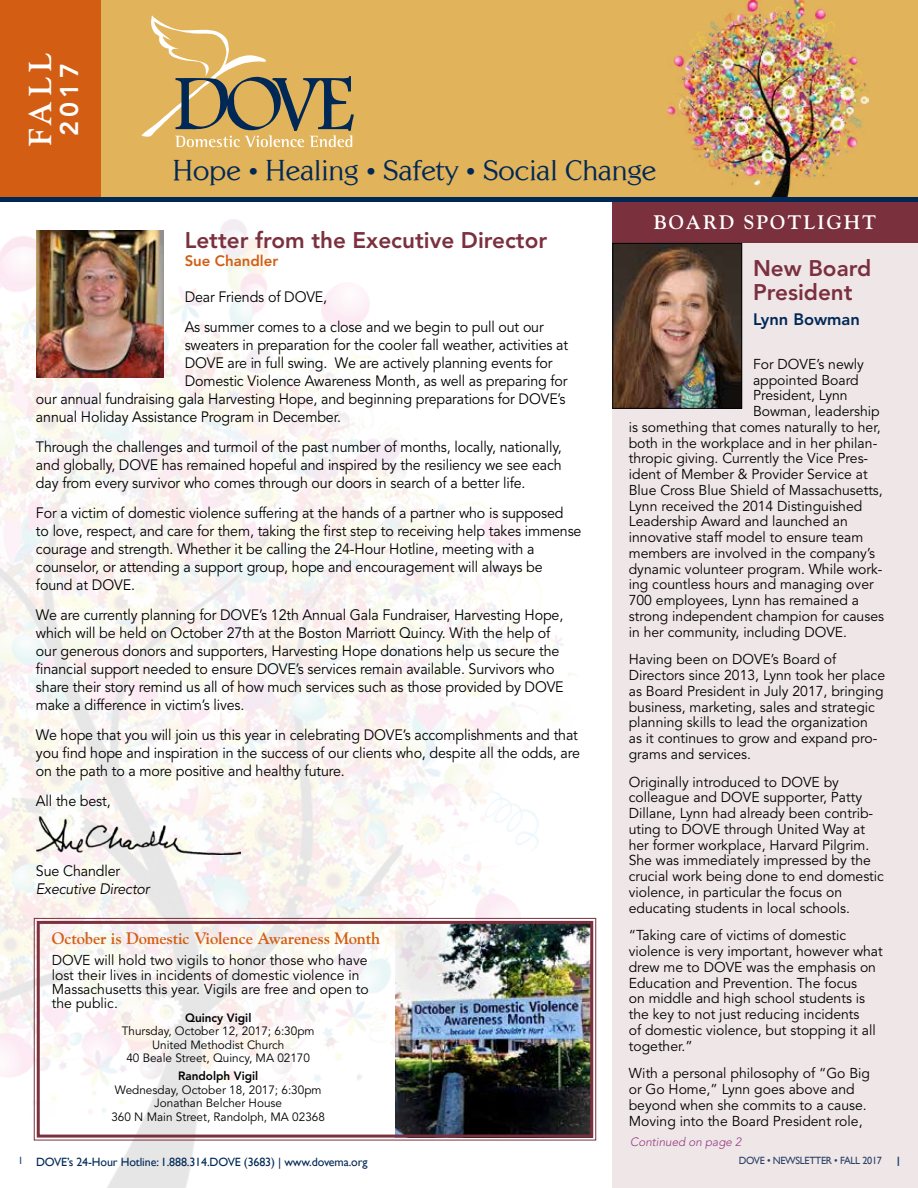
<style>
.page{position:relative;width:918px;height:1188px;background:#fff}
.page>*{position:absolute;margin:0;border:0;box-sizing:border-box;transform-origin:0 0}
.t1{font:700 31.5px "Goudy";color:#fff}
.t2{font:28.65px "Centabel";color:#002856}
.t3{font:800 25.5px "Avenir";color:#fff}
.t4{font:800 22.5px/24px "Avenir";color:#7b303e}
.t5{font:700 19.5px "Goudy";letter-spacing:.1em;color:#fff}
.t6{font:700 16.5px "Goudy";letter-spacing:-.01em;color:#d35e13}
.t7{font:800 16.5px "Avenir";color:#002856}
.t8{font:15px/18px "Avenir";letter-spacing:-.01em;color:#000;scale:.95 1}
.t9{font:italic 15px "Avenir";letter-spacing:-.01em;color:#000;scale:.95 1}
.t10{font:800 15px "Avenir";color:#d35e13}
.t11{font:14.25px/15.8px "Avenir";color:#000}
.t12{font:13.5px "Gill Sans";color:#1f426a}
.t13{font:12px/13.5px "Avenir";color:#000;text-align:center}
.t14{font:12px "Gill Sans";letter-spacing:-.01em;color:#002856}
.t15{font:800 12px "Avenir";color:#000}
.t16{font:italic 300 12px "Avenir";color:#93397f}
.t17{font:10.5px "Gill Sans";letter-spacing:-.03em;color:#1f426a}
.s1{font-size:19.5px}
</style>
<div class="page">
<div style="left:612px;top:198px;width:306px;height:990px;background:#efe6e8"></div>
<div style="left:613px;top:200px;width:305px;height:43px;background:#7b303e"></div>
<img style="left:0;top:220px;width:575px;height:968px">
<div style="left:0;top:0;width:918px;height:199px;background:#e1b35a"></div>
<img style="left:668px;top:0;width:201px;height:197px">
<svg style="left:142px;top:15px;width:212px;height:132px"></svg>
<div style="left:0;top:0;width:101px;height:197px;background:#d35e13"></div>
<div style="left:0;top:197px;width:918px;height:5px;background:#002856"></div>
<img style="left:37px;top:230px;width:127px;height:148px">
<img style="left:36px;top:816px;width:204px;height:38px">
<img style="left:614px;top:245px;width:126px;height:162px">
<div style="left:612px;top:243px;width:130px;height:166px;border:1px solid #000"></div>
<img style="left:33px;top:917px;width:564px;height:224px">
<div style="left:37px;top:921px;width:556px;height:217px;border:3px solid #7b303e"></div>
<h1 class="t1" style="left:21px;top:146px;width:94px;rotate:-90deg">FALL</h1>
<h3 class="t3" style="left:54px;top:136px;width:74px;rotate:-90deg">2017</h3>
<h2 class="t2" style="left:173px;top:153px;width:485px">Hope <span class="s1">•</span> Healing <span class="s1">•</span> Safety <span class="s1">•</span> Social Change</h2>
<h3 class="t5" style="left:654px;top:211px;width:224px">BOARD SPOTLIGHT</h3>
<h3 class="t4" style="left:185px;top:228px;width:364px">Letter from the Executive Director</h3>
<p class="t10" style="left:185px;top:252px;width:95px">Sue Chandler</p>
<p class="t8" style="left:185px;top:282px;width:380px;line-height:30px">Dear Friends of DOVE,<br>As summer comes to a close and we begin to pull out our</p>
<p class="t8" style="left:185px;top:336px;width:405px">sweaters in preparation for the cooler fall weather, activities at</p>
<p class="t8" style="left:185px;top:354px;width:389px">DOVE are in full swing. We are actively planning events for</p>
<p class="t8" style="left:185px;top:372px;width:405px">Domestic Violence Awareness Month, as well as preparing for</p>
<p class="t8" style="left:36px;top:390px;width:559px">our annual fundraising gala Harvesting Hope, and beginning preparations for DOVE’s</p>
<p class="t8" style="left:36px;top:408px;width:323px">annual Holiday Assistance Program in December.</p>
<p class="t8" style="left:36px;top:438px;width:555px;text-align:justify">Through the challenges and turmoil of the past number of months, locally, nationally, and globally, DOVE has remained hopeful and inspired by the resiliency we see each day from every survivor who comes through our doors in search of a better life.</p>
<p class="t8" style="left:36px;top:504px;width:576px">For a victim of domestic violence suffering at the hands of a partner who is supposed<br>to love, respect, and care for them, taking the first step to receiving help takes immense courage and strength. Whether it be calling the 24-Hour Hotline, meeting with a counselor, or attending a support group, hope and encouragement will always be found at DOVE.</p>
<p class="t8" style="left:36px;top:606px;width:557px">We are currently planning for DOVE’s 12th Annual Gala Fundraiser, Harvesting Hope, which will be held on October 27th at the Boston Marriott Quincy. With the help of our generous donors and supporters, Harvesting Hope donations help us secure the financial support needed to ensure DOVE’s services remain available. Survivors who share their story remind us all of how much services such as those provided by DOVE make a difference in victim’s lives.</p>
<p class="t8" style="left:36px;top:726px;width:574px">We hope that you will join us this year in celebrating DOVE’s accomplishments and that you find hope and inspiration in the success of our clients who, despite all the odds, are on the path to a more positive and healthy future.</p>
<p class="t8" style="left:36px;top:792px;width:80px">All the best,</p>
<h3 class="t4" style="left:753px;top:256px;width:120px">New Board<br>President</h3>
<p class="t7" style="left:753px;top:310px;width:108px">Lynn Bowman</p>
<p class="t11" style="left:753px;top:357px;width:112px">For DOVE’s newly</p>
<p class="t11" style="left:753px;top:372px;width:107px">appointed Board</p>
<p class="t11" style="left:753px;top:388px;width:96px">President, Lynn</p>
<p class="t11" style="left:753px;top:404px;width:128px">Bowman, leadership</p>
<p class="t11" style="left:629px;top:420px;width:253px">is something that comes naturally to her,</p>
<p class="t11" style="left:629px;top:435px;width:250px">both in the workplace and in her philan-</p>
<p class="t11" style="left:629px;top:451px;width:241px">thropic giving. Currently the Vice Pres-</p>
<p class="t11" style="left:629px;top:467px;width:240px">ident of Member &amp; Provider Service at</p>
<p class="t11" style="left:629px;top:483px;width:256px">Blue Cross Blue Shield of Massachusetts,</p>
<p class="t11" style="left:629px;top:498px;width:235px">Lynn received the 2014 Distinguished</p>
<p class="t11" style="left:629px;top:514px;width:221px">Leadership Award and launched an</p>
<p class="t11" style="left:629px;top:530px;width:236px">innovative staff model to ensure team</p>
<p class="t11" style="left:629px;top:546px;width:248px">members are involved in the company’s</p>
<p class="t11" style="left:629px;top:561px;width:255px">dynamic volunteer program. While work-</p>
<p class="t11" style="left:629px;top:577px;width:246px">ing countless hours and managing over</p>
<p class="t11" style="left:629px;top:593px;width:232px">700 employees, Lynn has remained a</p>
<p class="t11" style="left:629px;top:609px;width:257px">strong independent champion for causes</p>
<p class="t11" style="left:629px;top:624px;width:220px">in her community, including DOVE.</p>
<p class="t11" style="left:629px;top:652px;width:258px">Having been on DOVE’s Board of Directors since 2013, Lynn took her place as Board President in July 2017, bringing business, marketing, sales and strategic planning skills to lead the organization<br>as it continues to grow and expand pro&shy;grams and services.</p>
<p class="t11" style="left:629px;top:774px;width:257px">Originally introduced to DOVE by colleague and DOVE supporter, Patty Dillane, Lynn had already been contrib&shy;uting to DOVE through United Way at her former workplace, Harvard Pilgrim.<br>She was immediately impressed by the crucial work being done to end domestic violence, in particular the focus on educating students in local schools.</p>
<p class="t11" style="left:629px;top:928px;width:255px">“Taking care of victims of domestic violence is very important, however what drew me to DOVE was the emphasis on Education and Prevention. The focus<br>on middle and high school students is the key to not just reducing incidents<br>of domestic violence, but stopping it all together.”</p>
<p class="t11" style="left:629px;top:1066px;width:243px">With a personal philosophy of “Go Big or Go Home,” Lynn goes above and beyond when she commits to a cause.<br>Moving into the Board President role,</p>
<p class="t8" style="left:36px;top:863px;width:90px">Sue Chandler</p>
<p class="t9" style="left:36px;top:881px;width:121px">Executive Director</p>
<p class="t6" style="left:52px;top:929px;width:330px">October is Domestic Violence Awareness Month</p>
<p class="t11" style="left:52px;top:954px;width:319px;line-height:14.2px">DOVE will hold two vigils to honor those who have lost their lives in incidents of domestic violence in Massachusetts this year. Vigils are free and open to the public.</p>
<p class="t15" style="left:185px;top:1010px;width:68px">Quincy Vigil</p>
<p class="t13" style="left:122px;top:1025px;width:194px">Thursday, October 12, 2017; 6:30pm<br>United Methodist Church<br>40 Beale Street, Quincy, MA 02170</p>
<p class="t15" style="left:178px;top:1069px;width:82px">Randolph Vigil</p>
<p class="t13" style="left:111px;top:1083px;width:215px">Wednesday, October 18, 2017; 6:30pm<br>Jonathan Belcher House<br>360 N Main Street, Randolph, MA 02368</p>
<p class="t14" style="left:36px;top:1155px;width:333px">DOVE’s 24-Hour Hotline: 1.888.314.DOVE (3683) | www.dovema.org</p>
<p class="t12" style="left:895px;top:1153px;width:8px">1</p>
<p class="t16" style="left:630px;top:1135px;width:113px">Continued on page 2</p>
<p class="t17" style="left:18px;top:1154px;width:7px">1</p>
<p class="t17" style="left:739px;top:1154px;width:145px">DOVE • NEWSLETTER • FALL 2017</p>
</div>
